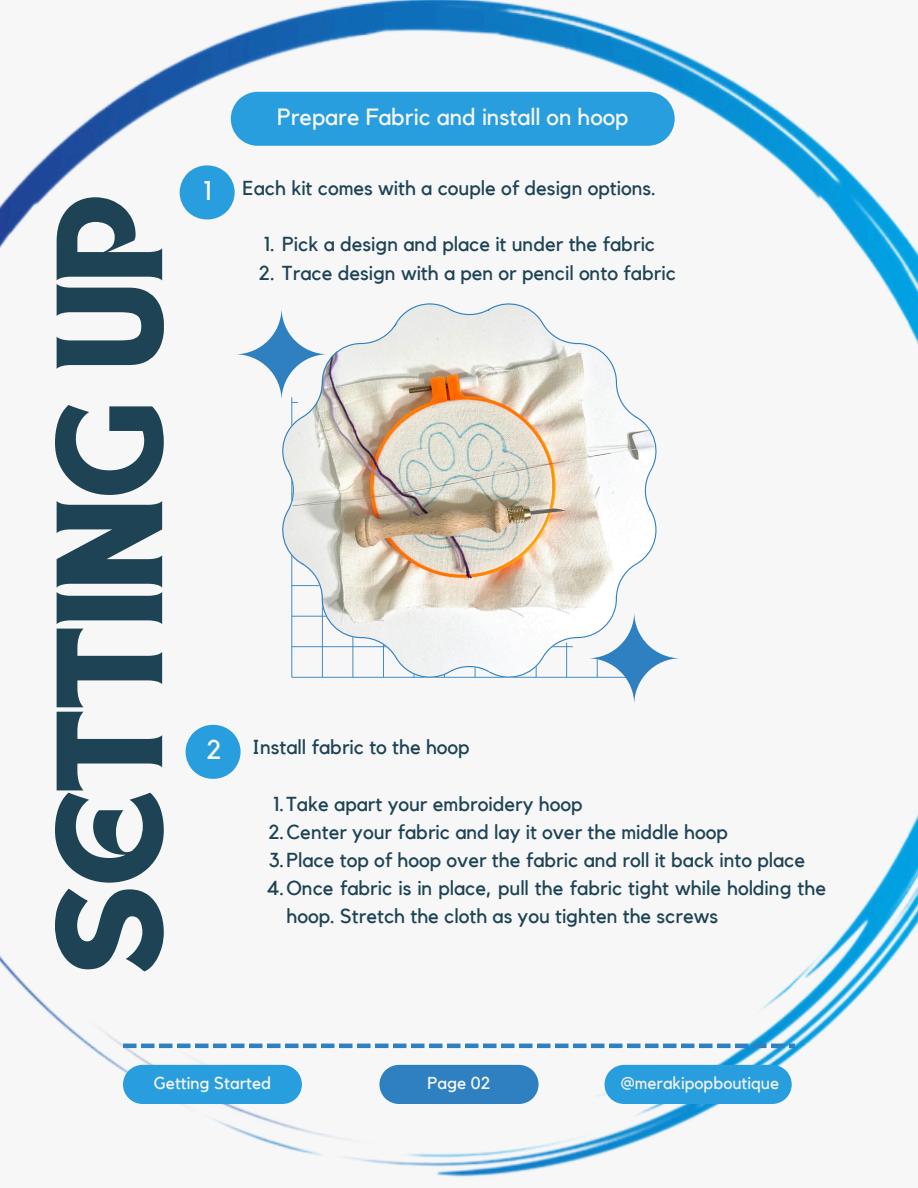
<style>
.page{position:relative;width:918px;height:1188px;background:#fff}
.page>*{position:absolute;margin:0;border:0;box-sizing:border-box;transform-origin:0 0}
.t1{font:109.35px "TANHEADLINE";color:#1d4355}
.t2{font:27px "Kollektif";color:#f7f7f7}
.t3{font:23.4px "Kollektif";color:#f7f7f7}
.t4{font:20.25px/28.2px "Kollektif";color:#1d4355}
.t5{font:17.25px "Kollektif";color:#f7f7f7}
.t6{font:17.25px "Kollektif";color:#f2f1ec}
</style>
<div class="page">
<img style="left:0;top:0;width:918px;height:1178px">
<div style="left:231px;top:92px;width:444px;height:54px;background:#289ede"></div>
<svg style="left:282px;top:303px;width:375px;height:375px"></svg>
<svg style="left:123px;top:1044px;width:672px;height:4px"></svg>
<div style="left:123px;top:1065px;width:179px;height:39px;background:#289ede"></div>
<div style="left:605px;top:1065px;width:187px;height:39px;background:#289ede"></div>
<div style="left:379px;top:1065px;width:160px;height:39px;background:#2f80c1"></div>
<svg style="left:235px;top:308px;width:93px;height:93px"></svg>
<svg style="left:588px;top:612px;width:93px;height:93px"></svg>
<svg style="left:180px;top:165px;width:55px;height:54px"></svg>
<svg style="left:186px;top:725px;width:55px;height:54px"></svg>
<h2 class="t1" style="left:50px;top:974px;width:780px;rotate:-90deg">SETTING UP</h2>
<p class="t2" style="left:204px;top:178px;width:10px">1</p>
<p class="t3" style="left:277px;top:106px;width:353px">Prepare Fabric and install on hoop</p>
<p class="t4" style="left:243px;top:175px;width:415px">Each kit comes with a couple of design options.</p>
<h3 class="t4" style="left:264px;top:231px;width:393px">1. Pick a design and place it under the fabric</h3>
<p class="t4" style="left:259px;top:259px;width:418px">2. Trace design with a pen or pencil onto fabric</p>
<p class="t2" style="left:206px;top:737px;width:16px">2</p>
<p class="t4" style="left:252px;top:734px;width:219px">Install fabric to the hoop</p>
<p class="t4" style="left:274px;top:790px;width:310px">1.Take apart your embroidery hoop</p>
<h3 class="t4" style="left:268px;top:818px;width:461px">2.Center your fabric and lay it over the middle hoop</h3>
<p class="t4" style="left:269px;top:847px;width:538px">3.Place top of hoop over the fabric and roll it back into place</p>
<p class="t4" style="left:286px;top:875px;width:541px;text-indent:-20px">4.Once fabric is in place, pull the fabric tight while holding the hoop. Stretch the cloth as you tighten the screws</p>
<p class="t5" style="left:154px;top:1075px;width:119px">Getting Started</p>
<p class="t5" style="left:428px;top:1075px;width:64px">Page 02</p>
<p class="t6" style="left:621px;top:1075px;width:160px">@merakipopboutique</p>
</div>
